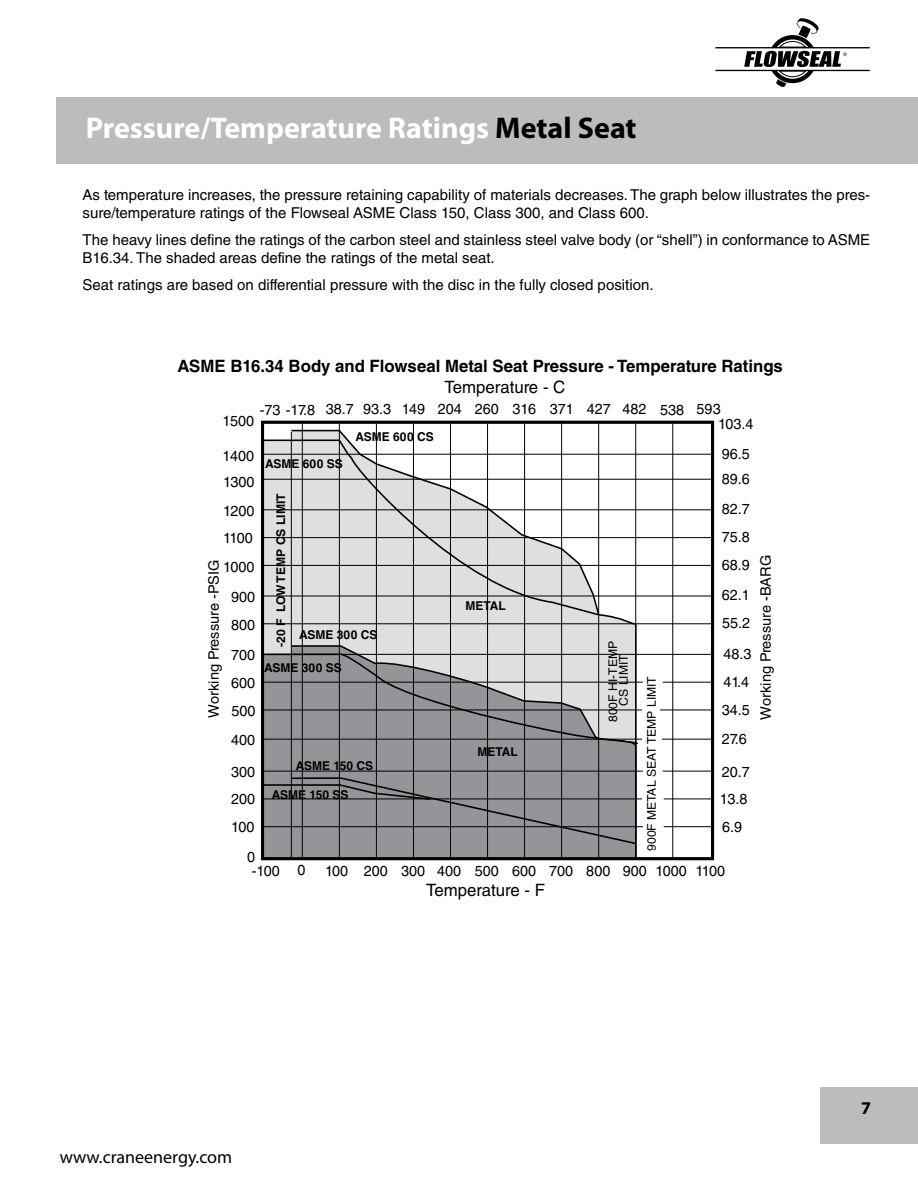
<style>
.page{position:relative;width:918px;height:1188px;background:#fff}
.page>*{position:absolute;margin:0;border:0;box-sizing:border-box;transform-origin:0 0}
.t1{font:700 30px "Myriad";color:#fff}
.t2{font:18px "Myriad";color:#000}
.t3{font:700 18px "Myriad";color:#000}
.t4{font:700 16.95px "Helvetica LT Std";color:#000}
.t5{font:16.95px "Helvetica LT Std";color:#000}
.t6{font:15px/18px "Helvetica LT Std";color:#000}
.t7{font:14.55px/30.2px "Helvetica LT Std";color:#000}
.t8{font:14.55px/26.7px "Helvetica LT Std";letter-spacing:-.02em;color:#000}
.t9{font:14.4px "Helvetica LT Std";color:#000}
.t10{font:700 12.15px "Helvetica LT Std";color:#000}
.t11{font:12px/10.8px "Helvetica LT Std";color:#000;text-align:center}
.t12{font:700 12px "Helvetica LT Std";color:#000}
.s1{color:#000}
</style>
<div class="page">
<div style="left:57px;top:98px;width:861px;height:66px;background:#babcbe"></div>
<div style="left:820px;top:1087px;width:98px;height:57px;background:#babcbe"></div>
<hr style="left:715px;top:70px;width:155px;height:1px;background:#000">
<hr style="left:715px;top:47px;width:155px;height:1px;background:#000">
<svg style="left:744px;top:18px;width:103px;height:69px"></svg>
<hr style="left:673px;top:422px;width:1px;height:437px;background:#000">
<hr style="left:263px;top:479px;width:450px;height:1px;background:#000">
<hr style="left:263px;top:537px;width:450px;height:1px;background:#000">
<hr style="left:263px;top:565px;width:450px;height:1px;background:#000">
<hr style="left:263px;top:596px;width:450px;height:1px;background:#000">
<hr style="left:263px;top:624px;width:450px;height:1px;background:#000">
<hr style="left:263px;top:454px;width:448px;height:1px;background:#000">
<hr style="left:263px;top:510px;width:450px;height:1px;background:#000">
<hr style="left:663px;top:682px;width:49px;height:1px;background:#000">
<hr style="left:263px;top:682px;width:380px;height:1px;background:#000">
<hr style="left:662px;top:739px;width:50px;height:1px;background:#000">
<hr style="left:660px;top:710px;width:51px;height:1px;background:#000">
<hr style="left:663px;top:771px;width:49px;height:1px;background:#000">
<hr style="left:263px;top:771px;width:380px;height:1px;background:#000">
<hr style="left:664px;top:799px;width:48px;height:1px;background:#000">
<hr style="left:664px;top:826px;width:48px;height:1px;background:#000">
<hr style="left:263px;top:826px;width:380px;height:1px;background:#000">
<hr style="left:263px;top:654px;width:448px;height:1px;background:#000">
<svg style="left:261px;top:422px;width:381px;height:437px"></svg>
<hr style="left:291px;top:432px;width:1px;height:427px;background:#000">
<h1 class="t1" style="left:86px;top:113px;width:552px">Pressure/Temperature Ratings <span class="s1">Metal Seat</span></h1>
<p class="t6" style="left:83px;top:185px;width:789px">As temperature increases, the pressure retaining capability of materials decreases. The graph below illustrates the pres&shy;sure/temperature ratings of the Flowseal ASME Class 150, Class 300, and Class 600.</p>
<p class="t6" style="left:83px;top:230px;width:789px">The heavy lines define the ratings of the carbon steel and stainless steel valve body (or “shell”) in conformance to ASME<br>B16.34. The shaded areas define the ratings of the metal seat.</p>
<p class="t6" style="left:83px;top:275px;width:572px">Seat ratings are based on differential pressure with the disc in the fully closed position.</p>
<p class="t4" style="left:178px;top:356px;width:607px">ASME B16.34 Body and Flowseal Metal Seat Pressure - Temperature Ratings</p>
<p class="t5" style="left:445px;top:377px;width:122px">Temperature - C</p>
<p class="t7" style="left:260px;top:394px;width:462px">-73 -17.8 38.7 93.3 149 204 260 316 371 427 482 538 593</p>
<p class="t7" style="left:223px;top:406px;width:33px">1500</p>
<p class="t7" style="left:223px;top:443px;width:34px;line-height:26.1px">1400<br>1300</p>
<p class="t8" style="left:223px;top:498px;width:33px">1200<br>1100</p>
<p class="t7" style="left:223px;top:552px;width:34px;text-align:center">1000<br>900</p>
<p class="t7" style="left:231px;top:609px;width:26px">800<br>700</p>
<p class="t7" style="left:231px;top:669px;width:26px;line-height:27.8px">600<br>500</p>
<p class="t7" style="left:231px;top:724px;width:26px;line-height:31.8px">400<br>300</p>
<p class="t7" style="left:231px;top:785px;width:26px;line-height:27.8px">200<br>100</p>
<p class="t7" style="left:252px;top:850px;width:55px;line-height:14px;text-indent:-5px">0<br>-100 0</p>
<p class="t7" style="left:718px;top:409px;width:37px;line-height:29.5px">103.4<br>96.5</p>
<p class="t7" style="left:722px;top:464px;width:30px">89.6<br>82.7</p>
<p class="t7" style="left:722px;top:523px;width:30px;line-height:27.8px">75.8<br>68.9</p>
<p class="t7" style="left:722px;top:581px;width:30px;line-height:28.3px">62.1<br>55.2</p>
<p class="t7" style="left:722px;top:640px;width:31px;line-height:28.2px">48.3<br>41.4<br>34.5<br>27.6</p>
<p class="t7" style="left:720px;top:758px;width:31px;line-height:27.5px">20.7<br>13.8<br>6.9</p>
<p class="t10" style="left:355px;top:430px;width:80px">ASME 600 CS</p>
<p class="t10" style="left:265px;top:456px;width:79px">ASME 600 SS</p>
<p class="t12" style="left:274px;top:647px;width:155px;rotate:-90deg">-20 F LOW TEMP CS LIMIT</p>
<p class="t10" style="left:264px;top:660px;width:79px">ASME 300 SS</p>
<p class="t9" style="left:757px;top:720px;width:166px;rotate:-90deg">Working Pressure -BARG</p>
<p class="t9" style="left:206px;top:718px;width:160px;rotate:-90deg">Working Pressure -PSIG</p>
<p class="t10" style="left:466px;top:598px;width:42px">METAL</p>
<p class="t10" style="left:299px;top:627px;width:80px">ASME 300 CS</p>
<p class="t11" style="left:607px;top:722px;width:83px;rotate:-90deg">800F HI-TEMP<br>CS LIMIT</p>
<p class="t11" style="left:646px;top:851px;width:176px;rotate:-90deg">900F METAL SEAT TEMP LIMIT</p>
<p class="t10" style="left:478px;top:745px;width:42px">METAL</p>
<p class="t10" style="left:296px;top:759px;width:79px">ASME 150 CS</p>
<p class="t10" style="left:272px;top:787px;width:78px">ASME 150 SS</p>
<p class="t7" style="left:325px;top:856px;width:402px">100 200 300 400 500 600 700 800 900 1000 1100</p>
<p class="t2" style="left:60px;top:1148px;width:174px">www.craneenergy.com</p>
<p class="t5" style="left:426px;top:880px;width:120px">Temperature - F</p>
<p class="t3" style="left:861px;top:1098px;width:11px">7</p>
</div>
